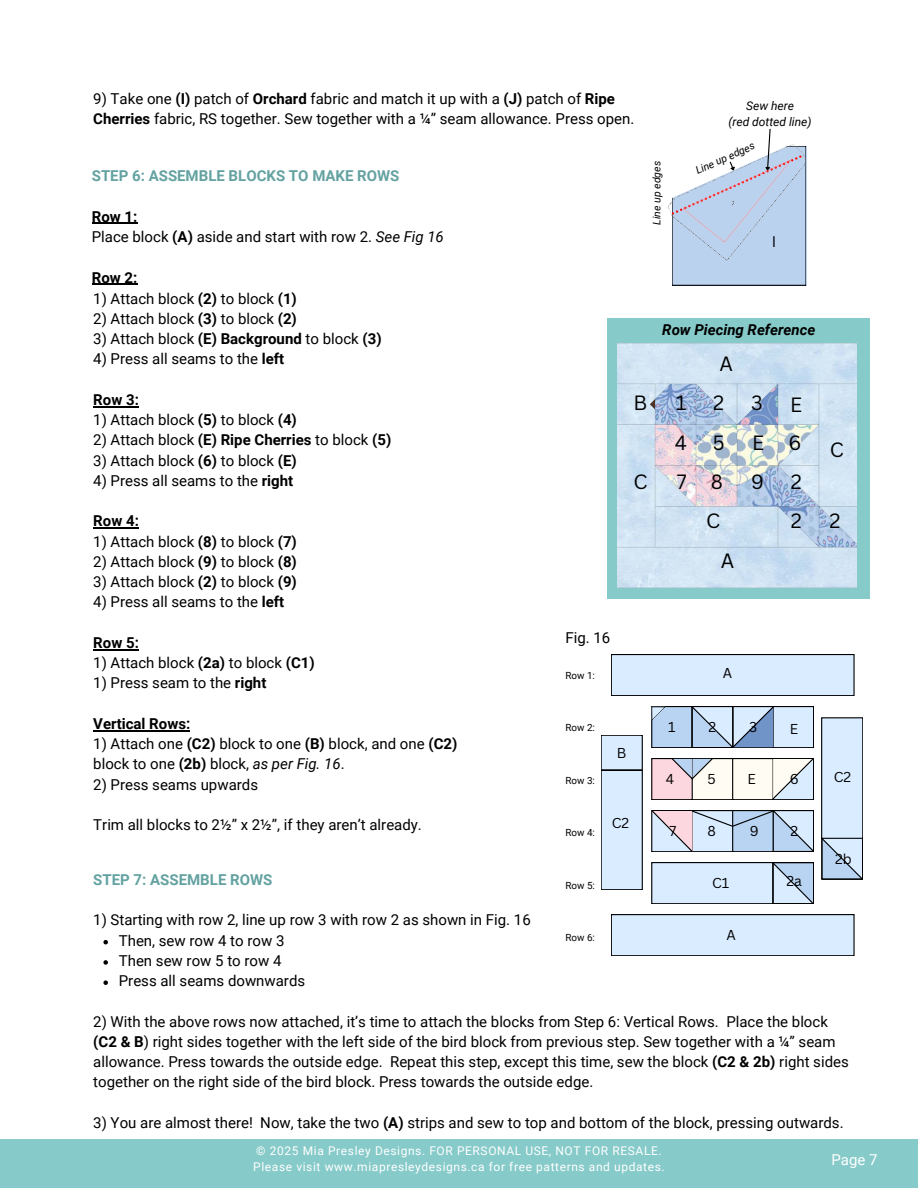
<style>
.page{position:relative;width:918px;height:1188px;background:#fff}
.page>*{position:absolute;margin:0;border:0;box-sizing:border-box;transform-origin:0 0}
.t1{font:20.1px "Canva Sans";color:#000}
.t2{font:15px/20.2px "Roboto";color:#000}
.t3{font:700 15px "Roboto";color:#63a2a1}
.t4{font:700 15px "Roboto";color:#000}
.t5{font:italic 700 15px "Roboto";color:#000}
.t6{font:15px "Roboto";color:#fff}
.t7{font:15px "Canva Sans";color:#000}
.t8{font:13.95px "Canva Sans";color:#000}
.t9{font:12px/16px "Roboto";letter-spacing:.05em;color:#fff}
.t10{font:italic 12px/16px "Roboto";color:#000;text-align:center}
.t11{font:italic 10.5px "Roboto";color:#000}
.t12{font:9.9px "Roboto";color:#000}
.s1{font-weight:700}
.s2{font-style:italic}
</style>
<div class="page">
<div style="left:0;top:1140px;width:918px;height:48px;background:#86cac9"></div>
<svg style="left:103px;top:940px;width:5px;height:4px"></svg>
<svg style="left:103px;top:960px;width:5px;height:5px"></svg>
<svg style="left:103px;top:980px;width:5px;height:5px"></svg>
<hr style="left:92px;top:223px;width:45px;height:1px;background:#000">
<hr style="left:92px;top:284px;width:45px;height:1px;background:#000">
<div style="left:652px;top:707px;width:40px;height:41px;background:#b9d4f2"></div>
<div style="left:652px;top:707px;width:40px;height:41px;border:1px solid #000"></div>
<div style="left:773px;top:707px;width:41px;height:41px;background:#daecff"></div>
<div style="left:773px;top:707px;width:41px;height:41px;border:1px solid #000"></div>
<div style="left:611px;top:655px;width:243px;height:41px;background:#daecff"></div>
<div style="left:611px;top:655px;width:243px;height:41px;border:1px solid #000"></div>
<div style="left:652px;top:759px;width:40px;height:41px;background:#fdd7df"></div>
<div style="left:652px;top:759px;width:40px;height:41px;border:1px solid #000"></div>
<div style="left:692px;top:759px;width:41px;height:41px;background:#fffdf3"></div>
<div style="left:692px;top:759px;width:41px;height:41px;border:1px solid #000"></div>
<div style="left:733px;top:759px;width:40px;height:41px;background:#fffdf3"></div>
<div style="left:733px;top:759px;width:40px;height:41px;border:1px solid #000"></div>
<div style="left:611px;top:915px;width:243px;height:41px;background:#daecff"></div>
<div style="left:611px;top:915px;width:243px;height:41px;border:1px solid #000"></div>
<svg style="left:652px;top:707px;width:14px;height:14px"></svg>
<svg style="left:690px;top:706px;width:85px;height:42px;background:#a0b5cf"></svg>
<svg style="left:671px;top:758px;width:43px;height:23px"></svg>
<svg style="left:771px;top:758px;width:43px;height:42px"></svg>
<div style="left:822px;top:718px;width:41px;height:120px;background:#daecff"></div>
<div style="left:822px;top:718px;width:41px;height:120px;border:1px solid #000"></div>
<div style="left:601px;top:769px;width:41px;height:121px;background:#daecff"></div>
<svg style="left:651px;top:809px;width:212px;height:95px"></svg>
<svg style="left:601px;top:735px;width:41px;height:35px"></svg>
<hr style="left:602px;top:769px;width:40px;height:1px;background:#000">
<div style="left:607px;top:318px;width:263px;height:280px;background:#86cac9"></div>
<img style="left:617px;top:343px;width:240px;height:244px">
<hr style="left:93px;top:406px;width:46px;height:1px;background:#000">
<hr style="left:93px;top:527px;width:46px;height:2px;background:#000">
<hr style="left:93px;top:649px;width:46px;height:1px;background:#000">
<hr style="left:93px;top:730px;width:97px;height:1px;background:#000">
<div style="left:672px;top:254px;width:135px;height:31px;background:#bbd2ef"></div>
<svg style="left:667px;top:128px;width:140px;height:126px"></svg>
<p class="t2" style="left:93px;top:89px;width:543px">9) Take one <span class="s1">(I)</span> patch of <span class="s1">Orchard</span> fabric and match it up with a <span class="s1">(J)</span> patch of <span class="s1">Ripe<br>Cherries</span> fabric, RS together. Sew together with a ¼” seam allowance. Press open.</p>
<p class="t3" style="left:92px;top:167px;width:309px">STEP 6: ASSEMBLE BLOCKS TO MAKE ROWS</p>
<p class="t2" style="left:92px;top:207px;width:354px"><span class="s1">Row 1:<br></span>Place block <span class="s1">(A)</span> aside and start with row 2. <span class="s2">See Fig 16</span></p>
<p class="t4" style="left:92px;top:269px;width:47px">Row 2:</p>
<p class="t11" style="left:651px;top:225px;width:65px;rotate:-90deg">Line up edges</p>
<p class="t10" style="left:728px;top:98px;width:85px">Sew here<br>(red dotted line)</p>
<p class="t11" style="left:694px;top:165px;width:65px;rotate:-24deg">Line up edges</p>
<p class="t7" style="left:772px;top:231px;width:6px">I</p>
<p class="t2" style="left:93px;top:288px;width:205px">1) Attach block <span class="s1">(2)</span> to block <span class="s1">(1)</span></p>
<p class="t2" style="left:93px;top:309px;width:205px">2) Attach block <span class="s1">(3)</span> to block <span class="s1">(2)</span></p>
<p class="t2" style="left:93px;top:329px;width:290px">3) Attach block <span class="s1">(E) Background</span> to block <span class="s1">(3)</span></p>
<p class="t2" style="left:93px;top:349px;width:193px">4) Press all seams to the <span class="s1">left</span></p>
<p class="t4" style="left:93px;top:391px;width:47px">Row 3:</p>
<p class="t2" style="left:93px;top:410px;width:205px">1) Attach block <span class="s1">(5)</span> to block <span class="s1">(4)</span></p>
<p class="t2" style="left:93px;top:430px;width:300px">2) Attach block <span class="s1">(E) Ripe Cherries</span> to block <span class="s1">(5)</span></p>
<p class="t2" style="left:93px;top:450px;width:205px">3) Attach block <span class="s1">(6)</span> to block <span class="s1">(E)</span></p>
<p class="t2" style="left:93px;top:471px;width:201px">4) Press all seams to the <span class="s1">right</span></p>
<p class="t4" style="left:93px;top:512px;width:47px">Row 4:</p>
<p class="t2" style="left:93px;top:531px;width:205px">1) Attach block <span class="s1">(8)</span> to block <span class="s1">(7)</span></p>
<p class="t2" style="left:93px;top:552px;width:205px">2) Attach block <span class="s1">(9)</span> to block <span class="s1">(8)</span></p>
<p class="t2" style="left:93px;top:572px;width:205px">3) Attach block <span class="s1">(2)</span> to block <span class="s1">(9)</span></p>
<p class="t2" style="left:93px;top:592px;width:193px">4) Press all seams to the <span class="s1">left</span></p>
<p class="t4" style="left:93px;top:634px;width:47px">Row 5:</p>
<p class="t2" style="left:93px;top:653px;width:223px">1) Attach block <span class="s1">(2a)</span> to block <span class="s1">(C1)</span></p>
<p class="t2" style="left:93px;top:673px;width:175px">1) Press seam to the <span class="s1">right</span></p>
<p class="t4" style="left:93px;top:715px;width:98px">Vertical Rows:</p>
<p class="t2" style="left:93px;top:734px;width:366px">1) Attach one <span class="s1">(C2)</span> block to one <span class="s1">(B)</span> block, and one <span class="s1">(C2) </span>block to one <span class="s1">(2b)</span> block, <span class="s2">as per Fig. 16</span>.</p>
<p class="t2" style="left:93px;top:774px;width:166px">2) Press seams upwards</p>
<p class="t2" style="left:93px;top:815px;width:330px">Trim all blocks to 2½” x 2½”, if they aren’t already.</p>
<p class="t1" style="left:633px;top:389px;width:15px">B</p>
<p class="t1" style="left:633px;top:468px;width:16px">C</p>
<p class="t5" style="left:662px;top:321px;width:154px">Row Piecing Reference</p>
<h2 class="t1" style="left:720px;top:349px;width:15px">A</h2>
<p class="t1" style="left:676px;top:389px;width:12px">1</p>
<p class="t1" style="left:713px;top:389px;width:13px">2</p>
<p class="t1" style="left:751px;top:389px;width:13px">3</p>
<p class="t1" style="left:790px;top:390px;width:14px">E</p>
<p class="t1" style="left:675px;top:428px;width:14px">4</p>
<p class="t1" style="left:713px;top:428px;width:13px">5</p>
<p class="t1" style="left:789px;top:429px;width:14px">6</p>
<p class="t1" style="left:677px;top:468px;width:11px">7</p>
<p class="t1" style="left:711px;top:468px;width:14px">8</p>
<p class="t1" style="left:751px;top:468px;width:14px">9</p>
<p class="t1" style="left:752px;top:429px;width:14px">E</p>
<p class="t1" style="left:830px;top:436px;width:16px">C</p>
<p class="t1" style="left:791px;top:468px;width:13px">2</p>
<h4 class="t1" style="left:791px;top:507px;width:13px">2</h4>
<p class="t1" style="left:830px;top:507px;width:13px">2</p>
<p class="t1" style="left:706px;top:507px;width:16px">C</p>
<p class="t1" style="left:721px;top:546px;width:15px">A</p>
<p class="t2" style="left:566px;top:628px;width:46px">Fig. 16</p>
<p class="t12" style="left:566px;top:669px;width:31px">Row 1:</p>
<h5 class="t12" style="left:566px;top:722px;width:31px">Row 2:</h5>
<h4 class="t12" style="left:566px;top:774px;width:31px">Row 3:</h4>
<h4 class="t12" style="left:566px;top:827px;width:31px">Row 4:</h4>
<p class="t8" style="left:617px;top:743px;width:11px">B</p>
<p class="t8" style="left:612px;top:813px;width:19px">C2</p>
<p class="t8" style="left:723px;top:663px;width:11px">A</p>
<h4 class="t8" style="left:668px;top:717px;width:9px">1</h4>
<h4 class="t8" style="left:709px;top:717px;width:9px">2</h4>
<p class="t8" style="left:749px;top:717px;width:10px">3</p>
<p class="t8" style="left:790px;top:719px;width:10px">E</p>
<p class="t8" style="left:666px;top:769px;width:10px">4</p>
<p class="t8" style="left:707px;top:769px;width:10px">5</p>
<p class="t8" style="left:790px;top:769px;width:10px">6</p>
<p class="t8" style="left:748px;top:769px;width:10px">E</p>
<p class="t8" style="left:670px;top:821px;width:8px">7</p>
<p class="t8" style="left:707px;top:821px;width:10px">8</p>
<p class="t8" style="left:750px;top:821px;width:10px">9</p>
<h3 class="t8" style="left:790px;top:821px;width:9px">2</h3>
<p class="t8" style="left:834px;top:768px;width:19px">C2</p>
<p class="t8" style="left:835px;top:850px;width:18px">2b</p>
<h1 class="t3" style="left:93px;top:871px;width:181px">STEP 7: ASSEMBLE ROWS</h1>
<h4 class="t2" style="left:93px;top:910px;width:439px">1) Starting with row 2, line up row 3 with row 2 as shown in Fig. 16</h4>
<h3 class="t2" style="left:119px;top:930px;width:167px">Then, sew row 4 to row 3</h3>
<p class="t2" style="left:119px;top:951px;width:164px">Then sew row 5 to row 4</p>
<p class="t2" style="left:119px;top:971px;width:188px">Press all seams downwards</p>
<p class="t2" style="left:93px;top:1011px;width:757px">2) With the above rows now attached, it’s time to attach the blocks from Step 6: Vertical Rows. Place the block <span class="s1">(C2 &amp; B</span>) right sides together with the left side of the bird block from previous step. Sew together with a ¼” seam allowance. Press towards the outside edge. Repeat this step, except this time, sew the block <span class="s1">(C2 &amp; 2b)</span> right sides together on the right side of the bird block. Press towards the outside edge.</p>
<p class="t2" style="left:93px;top:1113px;width:752px">3) You are almost there! Now, take the two <span class="s1">(A)</span> strips and sew to top and bottom of the block, pressing outwards.</p>
<p class="t8" style="left:786px;top:871px;width:17px">2a</p>
<p class="t8" style="left:712px;top:873px;width:19px">C1</p>
<h4 class="t12" style="left:566px;top:880px;width:31px">Row 5:</h4>
<p class="t8" style="left:726px;top:925px;width:11px">A</p>
<h4 class="t12" style="left:566px;top:932px;width:31px">Row 6:</h4>
<h4 class="t9" style="left:253px;top:1143px;width:413px">© 2025 Mia Presley Designs. FOR PERSONAL USE, NOT FOR RESALE.<br>Please visit www.miapresleydesigns.ca for free patterns and updates.</h4>
<p class="t6" style="left:831px;top:1151px;width:48px">Page 7</p>
</div>
